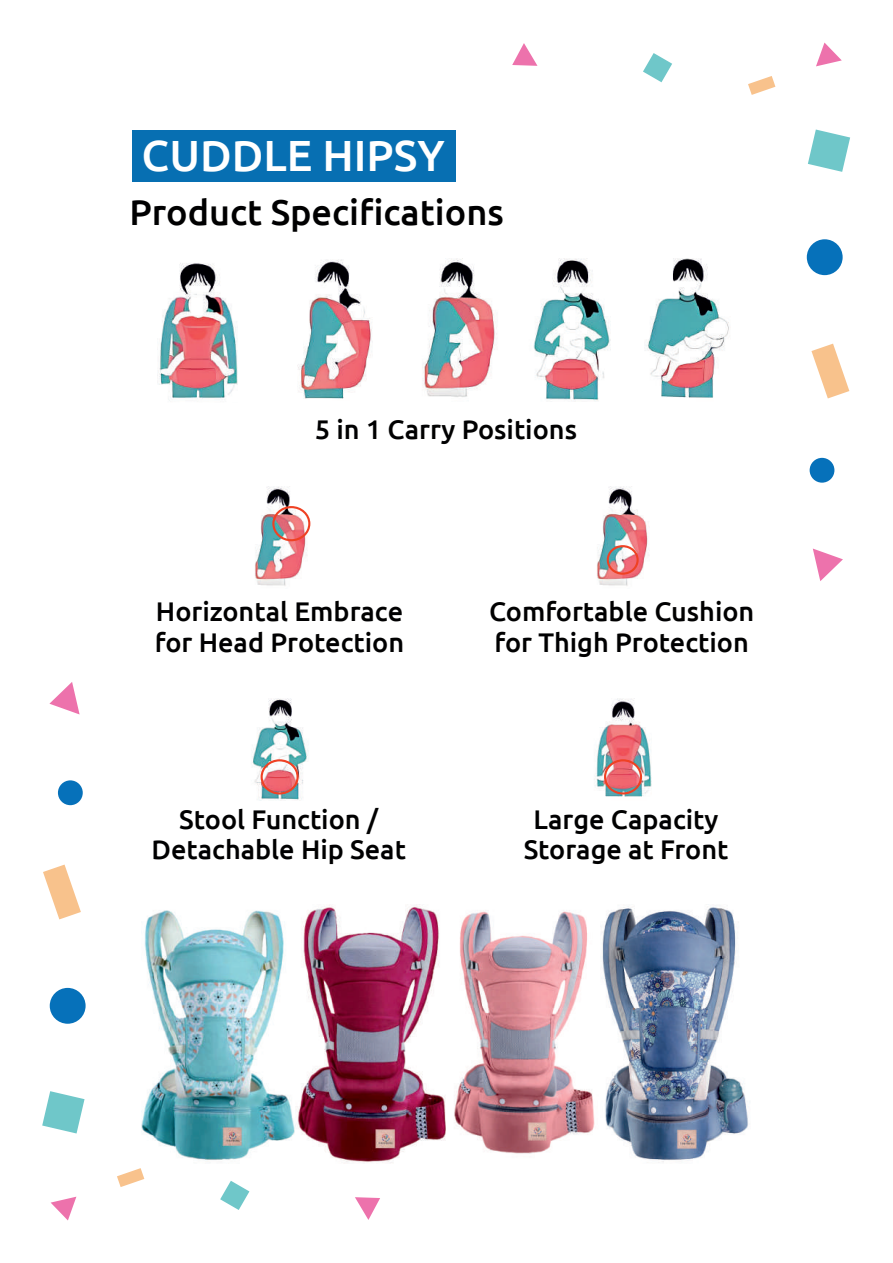
<style>
.page{position:relative;width:893px;height:1263px;background:#fff}
.page>*{position:absolute;margin:0;border:0;box-sizing:border-box;transform-origin:0 0}
.t1{font:500 43.65px "Ubuntu";color:#fff}
.t2{font:500 36px "Ubuntu";color:#000001}
.t3{font:500 27px/30.3px "Ubuntu";color:#000001}
</style>
<div class="page">
<svg style="left:816px;top:43px;width:26px;height:23px"></svg>
<svg style="left:813px;top:548px;width:30px;height:33px"></svg>
<svg style="left:808px;top:130px;width:42px;height:42px"></svg>
<div style="left:810px;top:458px;width:24px;height:25px;background:#0671ba;border-radius:50%"></div>
<div style="left:807px;top:239px;width:36px;height:36px;background:#0671ba;border-radius:50%"></div>
<svg style="left:811px;top:344px;width:38px;height:54px"></svg>
<svg style="left:748px;top:76px;width:27px;height:19px"></svg>
<svg style="left:643px;top:53px;width:29px;height:29px"></svg>
<svg style="left:512px;top:43px;width:25px;height:23px"></svg>
<svg style="left:51px;top:1197px;width:25px;height:23px"></svg>
<svg style="left:49px;top:682px;width:31px;height:32px"></svg>
<svg style="left:42px;top:1091px;width:43px;height:42px"></svg>
<div style="left:58px;top:780px;width:25px;height:25px;background:#0671ba;border-radius:50%"></div>
<div style="left:50px;top:988px;width:36px;height:36px;background:#0671ba;border-radius:50%"></div>
<svg style="left:43px;top:864px;width:38px;height:55px"></svg>
<svg style="left:117px;top:1168px;width:27px;height:19px"></svg>
<svg style="left:220px;top:1181px;width:29px;height:29px"></svg>
<svg style="left:355px;top:1197px;width:25px;height:23px"></svg>
<div style="left:132px;top:130px;width:324px;height:52px;background:#076fb2"></div>
<img style="left:594px;top:698px;width:58px;height:99px">
<img style="left:157px;top:263px;width:81px;height:138px">
<img style="left:297px;top:260px;width:75px;height:139px">
<img style="left:533px;top:258px;width:78px;height:143px">
<img style="left:645px;top:258px;width:84px;height:140px">
<img style="left:423px;top:258px;width:74px;height:139px">
<div style="left:604px;top:759px;width:38px;height:35px;border:2px solid #ef4123;border-radius:50%"></div>
<img style="left:255px;top:486px;width:54px;height:100px">
<div style="left:272px;top:506px;width:38px;height:35px;border:2px solid #ef4123;border-radius:50%"></div>
<img style="left:597px;top:486px;width:52px;height:100px">
<div style="left:607px;top:545px;width:32px;height:30px;border:2px solid #ef4123;border-radius:50%"></div>
<img style="left:142px;top:904px;width:606px;height:259px">
<img style="left:252px;top:698px;width:56px;height:102px">
<div style="left:261px;top:759px;width:38px;height:35px;border:2px solid #ef4123;border-radius:50%"></div>
<h1 class="t1" style="left:141px;top:128px;width:305px">CUDDLE HIPSY</h1>
<h2 class="t2" style="left:129px;top:190px;width:376px">Product Specifications</h2>
<p class="t3" style="left:315px;top:413px;width:264px">5 in 1 Carry Positions</p>
<p class="t3" style="left:155px;top:596px;width:251px">Horizontal Embrace for Head Protection</p>
<p class="t3" style="left:489px;top:596px;width:267px">Comfortable Cushion for Thigh Protection</p>
<p class="t3" style="left:152px;top:803px;width:256px;text-align:center">Stool Function /<br>Detachable Hip Seat</p>
<p class="t3" style="left:524px;top:803px;width:206px;text-align:center">Large Capacity<br>Storage at Front</p>
</div>
